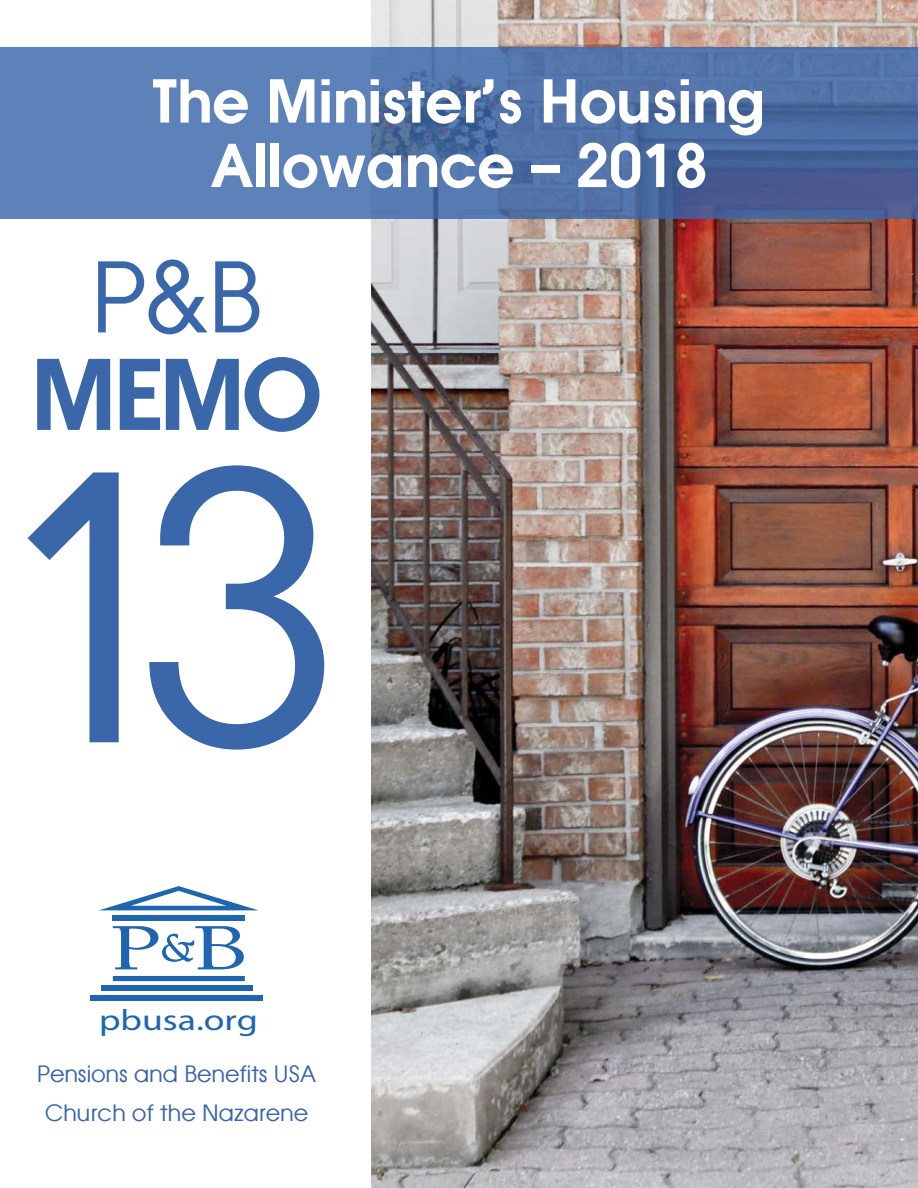
<style>
.page{position:relative;width:918px;height:1188px;background:#fff}
.page>*{position:absolute;margin:0;border:0;box-sizing:border-box;transform-origin:0 0}
.t1{font:364.5px "Atlanta";color:#3a66aa}
.t2{font:600 96px/97.5px "Atlanta";color:#3a66aa;text-align:center}
.t3{font:600 58.5px/64.5px "Atlanta";color:#fff;text-align:center}
.t4{font:29.55px "Myriad Pro";color:#1f66b1;scale:1.28 1}
.t5{font:22.5px/39px "Atlanta";color:#3a66aa;text-align:center}
.s1{font-weight:400}
</style>
<div class="page">
<img style="left:372px;top:0;width:546px;height:1188px">
<svg style="left:0;top:48px;width:918px;height:171px;background:#5375ab"></svg>
<svg style="left:100px;top:886px;width:157px;height:24px"></svg>
<div style="left:113px;top:976px;width:132px;height:5px;background:#1f66b1"></div>
<div style="left:113px;top:915px;width:132px;height:5px;background:#1f66b1"></div>
<svg style="left:113px;top:926px;width:131px;height:43px"></svg>
<div style="left:91px;top:995px;width:172px;height:6px;background:#1f66b1"></div>
<div style="left:101px;top:985px;width:151px;height:5px;background:#1f66b1"></div>
<p class="t3" style="left:152px;top:66px;width:615px">The Minister’s Housing<br>Allowance – 2018</p>
<p class="t2" style="left:30px;top:244px;width:293px"><span class="s1">P&amp;B<br></span>MEMO</p>
<p class="t1" style="left:-8px;top:349px;width:347px">13</p>
<h3 class="t4" style="left:99px;top:1002px;width:125px">pbusa.org</h3>
<p class="t5" style="left:37px;top:1053px;width:281px">Pensions and Benefits USA<br>Church of the Nazarene</p>
</div>
